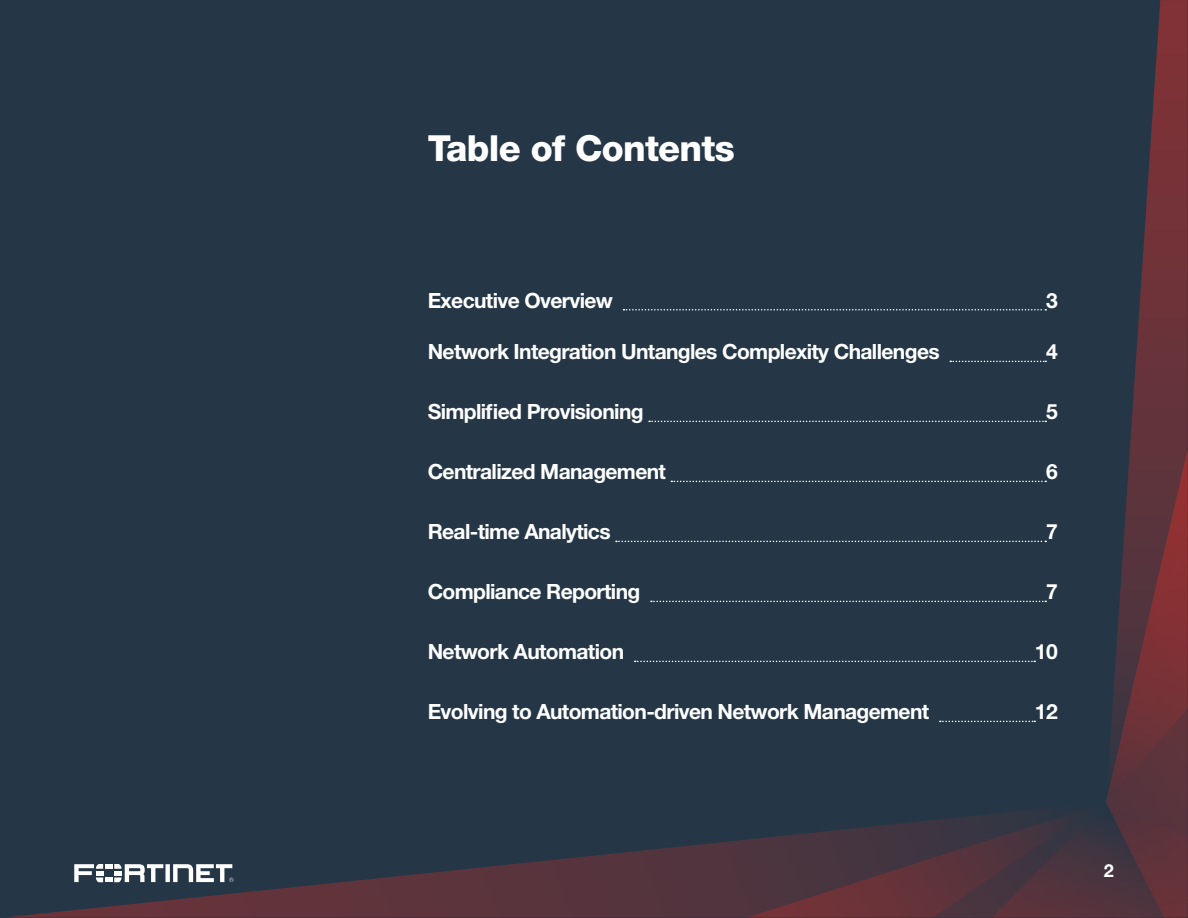
<style>
.page{position:relative;width:1188px;height:918px;background:#fff}
.page>*{position:absolute;margin:0;border:0;box-sizing:border-box;transform-origin:0 0}
.t1{font:800 36px "Helvetica Neue LT Pro";letter-spacing:-.02em;color:#fff}
.t2{font:700 21px "Helvetica Neue LT Pro";letter-spacing:-.03em;color:#fff}
.t3{font:700 18px "Helvetica Neue LT Pro";color:#fff}
</style>
<div class="page">
<div style="left:0;top:1px;width:1188px;height:917px;background:#253746"></div>
<svg style="left:5px;top:853px;width:611px;height:65px"></svg>
<svg style="left:1106px;top:0;width:82px;height:450px"></svg>
<svg style="left:74px;top:864px;width:159px;height:18px"></svg>
<svg style="left:624px;top:309px;width:422px;height:2px"></svg>
<svg style="left:950px;top:361px;width:96px;height:1px"></svg>
<svg style="left:649px;top:421px;width:397px;height:1px"></svg>
<svg style="left:616px;top:450px;width:572px;height:468px"></svg>
<h1 class="t1" style="left:428px;top:126px;width:309px">Table of Contents</h1>
<p class="t2" style="left:428px;top:287px;width:187px">Executive Overview</p>
<p class="t2" style="left:1046px;top:287px;width:13px">3</p>
<p class="t2" style="left:428px;top:339px;width:514px">Network Integration Untangles Complexity Challenges</p>
<p class="t2" style="left:1046px;top:339px;width:13px">4</p>
<p class="t2" style="left:428px;top:399px;width:218px">Simplified Provisioning</p>
<p class="t2" style="left:1046px;top:399px;width:13px">5</p>
<p class="t2" style="left:428px;top:459px;width:240px">Centralized Management</p>
<p class="t2" style="left:1046px;top:459px;width:13px">6</p>
<p class="t2" style="left:428px;top:519px;width:184px">Real-time Analytics</p>
<p class="t2" style="left:1046px;top:519px;width:13px">7</p>
<p class="t2" style="left:428px;top:579px;width:214px">Compliance Reporting</p>
<p class="t2" style="left:1046px;top:579px;width:13px">7</p>
<p class="t2" style="left:428px;top:639px;width:198px">Network Automation</p>
<p class="t2" style="left:1035px;top:639px;width:24px">10</p>
<p class="t2" style="left:428px;top:699px;width:503px">Evolving to Automation-driven Network Management</p>
<p class="t2" style="left:1035px;top:699px;width:24px">12</p>
<p class="t3" style="left:1104px;top:859px;width:12px">2</p>
</div>
